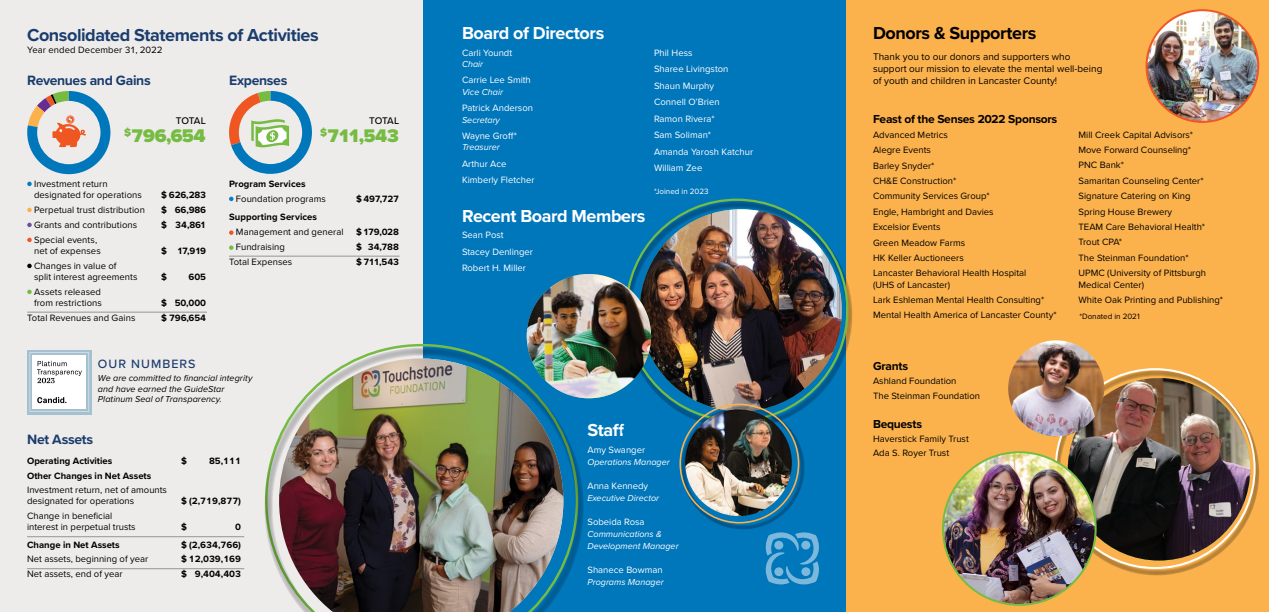
<style>
.page{position:relative;width:1269px;height:612px;background:#fff}
.page>*{position:absolute;margin:0;border:0;box-sizing:border-box;transform-origin:0 0}
.t1{font:900 19px "Proxima Nova";letter-spacing:-.04em;color:#76bc43}
.t2{font:700 18px "Proxima Nova";letter-spacing:-.025em;color:#fff}
.t3{font:700 18px "Proxima Nova";letter-spacing:-.025em;color:#1b3d6d}
.t4{font:700 18px "Proxima Nova";letter-spacing:-.025em;color:#000}
.t5{font:700 14px "Proxima Nova";letter-spacing:-.025em;color:#1b3d6d}
.t6{font:500 12.5px "Proxima Nova";letter-spacing:.08em;color:#1b3d6d}
.t7{font:700 12px "Proxima Nova";letter-spacing:-.02em;color:#000}
.t8{font:10px/12px "Proxima Nova";color:#000}
.t9{font:500 10px "Proxima Nova";letter-spacing:-.025em;color:#000}
.t10{font:9.5px/15.4px "Proxima Nova";color:#000}
.t11{font:9.5px/16.5px "Proxima Nova";color:#fff}
.t12{font:700 9.5px "Proxima Nova";color:#000}
.t13{font:italic 9px/12px "Proxima Nova";color:#fff}
.t14{font:italic 9px/10.5px "Proxima Nova";letter-spacing:.01em;color:#000}
.t15{font:8px "Proxima Nova";color:#000}
.t16{font:8px "Proxima Nova";color:#fff}
</style>
<div class="page">
<div style="left:0;top:0;width:423px;height:612px;background:#eeeceb"></div>
<div style="left:423px;top:0;width:423px;height:612px;background:#0076bb"></div>
<div style="left:846px;top:0;width:423px;height:612px;background:#fcb24c"></div>
<svg style="left:264px;top:348px;width:320px;height:237px"></svg>
<hr style="left:27px;top:312px;width:180px;height:1px;background:#939598">
<svg style="left:27px;top:182px;width:5px;height:4px"></svg>
<svg style="left:27px;top:208px;width:5px;height:4px"></svg>
<svg style="left:27px;top:223px;width:5px;height:4px"></svg>
<svg style="left:27px;top:238px;width:5px;height:4px"></svg>
<svg style="left:27px;top:264px;width:5px;height:4px"></svg>
<svg style="left:27px;top:290px;width:5px;height:4px"></svg>
<hr style="left:229px;top:256px;width:171px;height:1px;background:#939598">
<svg style="left:229px;top:197px;width:5px;height:4px"></svg>
<svg style="left:229px;top:230px;width:5px;height:5px"></svg>
<svg style="left:229px;top:245px;width:5px;height:5px"></svg>
<hr style="left:27px;top:536px;width:217px;height:1px;background:#939598">
<hr style="left:27px;top:568px;width:217px;height:1px;background:#939598">
<div style="left:1054px;top:370px;width:205px;height:205px;border:6px solid #656669;border-radius:50%"></div>
<img style="left:1068px;top:378px;width:182px;height:183px;border-radius:91px">
<svg style="left:765px;top:532px;width:54px;height:53px"></svg>
<svg style="left:801px;top:541px;width:9px;height:9px"></svg>
<svg style="left:27px;top:91px;width:83px;height:83px"></svg>
<svg style="left:229px;top:91px;width:83px;height:83px"></svg>
<img style="left:279px;top:359px;width:284px;height:253px">
<img style="left:640px;top:209px;width:202px;height:202px;border-radius:101px">
<img style="left:1147px;top:10px;width:111px;height:112px;border-radius:56px">
<div style="left:1146px;top:9px;width:113px;height:114px;border:2px solid #f05622;border-radius:50%"></div>
<svg style="left:27px;top:350px;width:65px;height:64px"></svg>
<svg style="left:30px;top:352px;width:59px;height:60px;background:#e1e5e7"></svg>
<img style="left:943px;top:452px;width:153px;height:153px;border-radius:76px">
<img style="left:527px;top:274px;width:124px;height:124px;border-radius:62px">
<img style="left:685px;top:409px;width:107px;height:107px;border-radius:53px">
<img style="left:1008px;top:340px;width:96px;height:96px;border-radius:48px">
<div style="left:681px;top:406px;width:123px;height:123px;border:5px solid #656669;border-radius:50%"></div>
<div style="left:679px;top:404px;width:120px;height:120px;border:2px solid #fcb24c;border-radius:50%"></div>
<h2 class="t3" style="left:27px;top:22px;width:293px">Consolidated Statements of Activities</h2>
<p class="t10" style="left:27px;top:42px;width:137px">Year ended December 31, 2022</p>
<h3 class="t5" style="left:27px;top:70px;width:125px">Revenues and Gains</h3>
<h3 class="t5" style="left:229px;top:70px;width:60px">Expenses</h3>
<p class="t9" style="left:176px;top:114px;width:31px">TOTAL</p>
<h1 class="t1" style="left:124px;top:121px;width:83px"><sup>$</sup>796,654</h1>
<p class="t9" style="left:369px;top:114px;width:31px">TOTAL</p>
<h1 class="t1" style="left:320px;top:121px;width:81px"><sup>$</sup>711,543</h1>
<p class="t10" style="left:34px;top:178px;width:109px;line-height:11px">Investment return designated for operations</p>
<p class="t12" style="left:161px;top:188px;width:47px">$ 626,283</p>
<p class="t10" style="left:34px;top:202px;width:112px">Perpetual trust distribution</p>
<p class="t12" style="left:161px;top:203px;width:47px">$ 66,986</p>
<p class="t10" style="left:34px;top:217px;width:105px">Grants and contributions</p>
<p class="t12" style="left:161px;top:218px;width:47px">$ 34,861</p>
<p class="t10" style="left:34px;top:234px;width:68px;line-height:11px">Special events, net of expenses</p>
<p class="t12" style="left:161px;top:244px;width:47px">$ 17,919</p>
<p class="t10" style="left:34px;top:260px;width:105px;line-height:11px">Changes in value of<br>split interest agreements</p>
<p class="t12" style="left:161px;top:270px;width:7px">$</p>
<p class="t12" style="left:189px;top:270px;width:19px">605</p>
<p class="t10" style="left:34px;top:286px;width:69px;line-height:11px">Assets released from restrictions</p>
<p class="t12" style="left:161px;top:296px;width:47px">$ 50,000</p>
<p class="t10" style="left:27px;top:310px;width:110px">Total Revenues and Gains</p>
<p class="t12" style="left:161px;top:311px;width:47px">$ 796,654</p>
<p class="t12" style="left:229px;top:177px;width:78px">Program Services</p>
<p class="t10" style="left:236px;top:191px;width:92px">Foundation programs</p>
<p class="t12" style="left:356px;top:192px;width:45px">$ 497,727</p>
<p class="t12" style="left:229px;top:210px;width:89px">Supporting Services</p>
<p class="t10" style="left:236px;top:224px;width:109px">Management and general</p>
<p class="t12" style="left:356px;top:225px;width:45px">$179,028</p>
<p class="t10" style="left:236px;top:239px;width:51px">Fundraising</p>
<p class="t12" style="left:356px;top:240px;width:44px">$ 34,788</p>
<p class="t10" style="left:229px;top:254px;width:65px">Total Expenses</p>
<p class="t12" style="left:356px;top:255px;width:45px">$ 711,543</p>
<h3 class="t6" style="left:98px;top:354px;width:99px">OUR NUMBERS</h3>
<p class="t14" style="left:98px;top:372px;width:156px">We are committed to financial integrity and have earned the GuideStar<br>Platinum Seal of Transparency.</p>
<h3 class="t5" style="left:27px;top:429px;width:68px">Net Assets</h3>
<p class="t12" style="left:27px;top:454px;width:87px">Operating Activities</p>
<p class="t12" style="left:181px;top:454px;width:7px">$</p>
<p class="t12" style="left:209px;top:454px;width:34px">85,111</p>
<p class="t12" style="left:27px;top:469px;width:126px">Other Changes in Net Assets</p>
<p class="t10" style="left:27px;top:484px;width:141px;line-height:11px">Investment return, net of amounts designated for operations</p>
<p class="t12" style="left:181px;top:494px;width:62px">$ (2,719,877)</p>
<p class="t10" style="left:27px;top:510px;width:110px;line-height:11px">Change in beneficial interest in perpetual trusts</p>
<p class="t12" style="left:181px;top:520px;width:7px">$</p>
<p class="t12" style="left:235px;top:520px;width:7px">0</p>
<p class="t12" style="left:27px;top:538px;width:94px">Change in Net Assets</p>
<p class="t12" style="left:181px;top:538px;width:62px">$ (2,634,766)</p>
<p class="t10" style="left:27px;top:551px;width:123px">Net assets, beginning of year</p>
<p class="t12" style="left:181px;top:552px;width:62px">$ 12,039,169</p>
<p class="t10" style="left:27px;top:566px;width:97px">Net assets, end of year</p>
<p class="t12" style="left:181px;top:567px;width:62px">$ 9,404,403</p>
<h2 class="t2" style="left:462px;top:20px;width:144px">Board of Directors</h2>
<p class="t11" style="left:462px;top:44px;width:52px">Carli Youndt</p>
<p class="t13" style="left:462px;top:57px;width:23px">Chair</p>
<p class="t11" style="left:462px;top:71px;width:70px">Carrie Lee Smith</p>
<p class="t13" style="left:462px;top:85px;width:43px">Vice Chair</p>
<p class="t11" style="left:462px;top:99px;width:73px">Patrick Anderson</p>
<p class="t13" style="left:462px;top:113px;width:40px">Secretary</p>
<p class="t11" style="left:462px;top:127px;width:57px">Wayne Groff*</p>
<p class="t13" style="left:462px;top:141px;width:39px">Treasurer</p>
<p class="t11" style="left:462px;top:155px;width:74px">Arthur Ace<br>Kimberly Fletcher</p>
<h2 class="t2" style="left:462px;top:202px;width:185px">Recent Board Members</h2>
<p class="t11" style="left:462px;top:226px;width:73px">Sean Post<br>Stacey Denlinger<br>Robert H. Miller</p>
<p class="t11" style="left:654px;top:44px;width:101px">Phil Hess<br>Sharee Livingston<br>Shaun Murphy<br>Connell O’Brien<br>Ramon Rivera*<br>Sam Soliman*<br>Amanda Yarosh Katchur<br>William Zee</p>
<p class="t16" style="left:654px;top:185px;width:56px">*Joined in 2023</p>
<h2 class="t2" style="left:587px;top:416px;width:39px">Staff</h2>
<p class="t11" style="left:587px;top:441px;width:59px">Amy Swanger</p>
<p class="t13" style="left:587px;top:455px;width:84px">Operations Manager</p>
<p class="t11" style="left:587px;top:477px;width:62px">Anna Kennedy</p>
<p class="t13" style="left:587px;top:491px;width:73px">Executive Director</p>
<p class="t11" style="left:587px;top:513px;width:59px">Sobeida Rosa</p>
<p class="t13" style="left:587px;top:527px;width:93px">Communications &amp;<br>Development Manager</p>
<p class="t11" style="left:587px;top:561px;width:77px">Shanece Bowman</p>
<p class="t13" style="left:587px;top:575px;width:78px">Programs Manager</p>
<h2 class="t4" style="left:873px;top:20px;width:165px">Donors &amp; Supporters</h2>
<p class="t8" style="left:873px;top:50px;width:231px">Thank you to our donors and supporters who support our mission to elevate the mental well-being of youth and children in Lancaster County!</p>
<p class="t7" style="left:873px;top:110px;width:186px">Feast of the Senses 2022 Sponsors</p>
<p class="t10" style="left:873px;top:126px;width:155px">Advanced Metrics<br>Alegre Events<br>Barley Snyder*<br>CH&amp;E Construction*<br>Community Services Group*<br>Engle, Hambright and Davies<br>Excelsior Events<br>Green Meadow Farms<br>HK Keller Auctioneers<br>Lancaster Behavioral Health Hospital</p>
<p class="t10" style="left:873px;top:276px;width:185px">(UHS of Lancaster)<br>Lark Eshleman Mental Health Consulting*<br>Mental Health America of Lancaster County*</p>
<p class="t7" style="left:873px;top:357px;width:37px">Grants</p>
<p class="t10" style="left:873px;top:373px;width:108px;line-height:14.4px">Ashland Foundation<br>The Steinman Foundation</p>
<p class="t7" style="left:873px;top:415px;width:51px">Bequests</p>
<p class="t10" style="left:873px;top:431px;width:97px;line-height:14.4px">Haverstick Family Trust<br>Ada S. Royer Trust</p>
<p class="t10" style="left:1079px;top:126px;width:129px">Mill Creek Capital Advisors*<br>Move Forward Counseling*<br>PNC Bank*<br>Samaritan Counseling Center*<br>Signature Catering on King<br>Spring House Brewery<br>TEAM Care Behavioral Health*<br>Trout CPA*<br>The Steinman Foundation*<br>UPMC (University of Pittsburgh</p>
<p class="t10" style="left:1079px;top:276px;width:146px">Medical Center)<br>White Oak Printing and Publishing*</p>
<p class="t15" style="left:1079px;top:310px;width:62px">*Donated in 2021</p>
</div>
